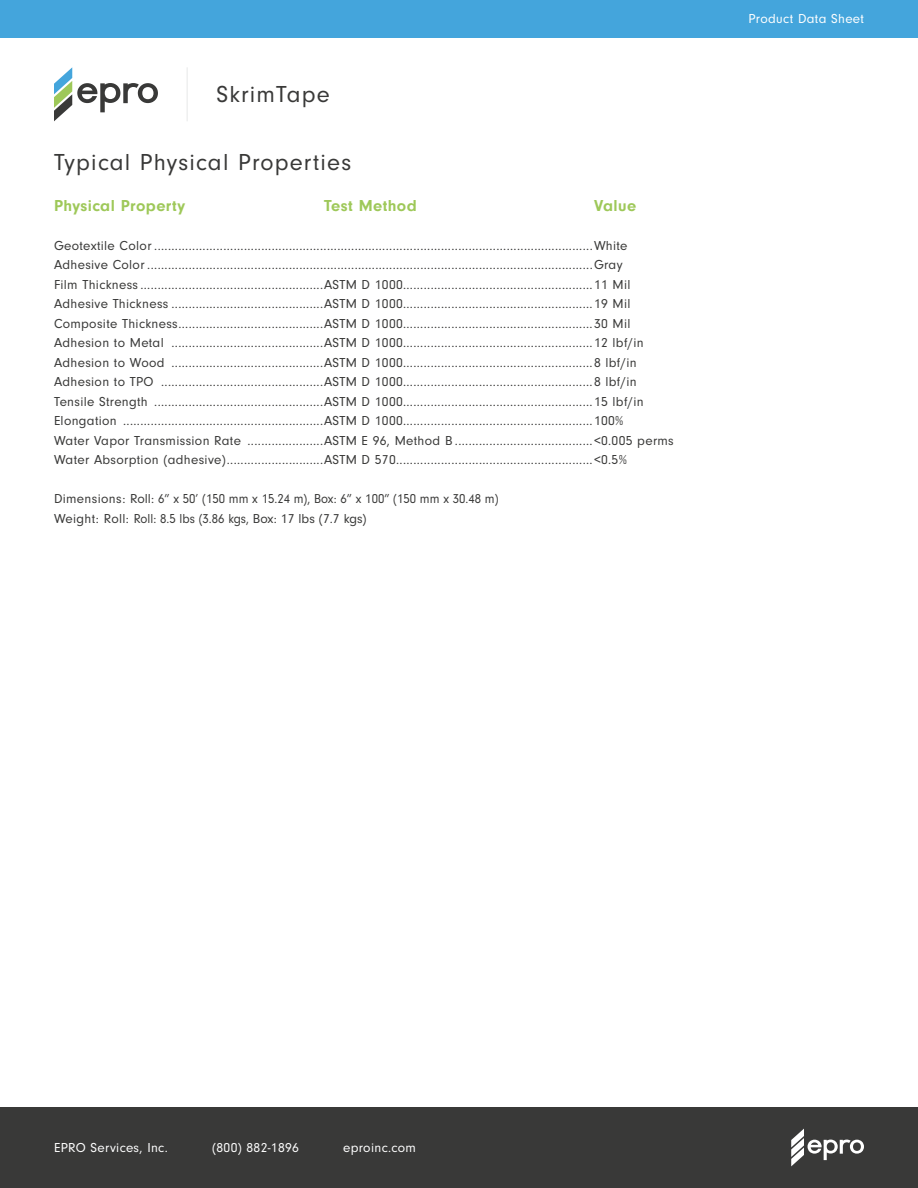
<style>
.page{position:relative;width:918px;height:1188px;background:#fff}
.page>*{position:absolute;margin:0;border:0;box-sizing:border-box;transform-origin:0 0}
.t1{font:24px "Neuzeit Gro";letter-spacing:.05em;color:#393938}
.t2{font:700 16.5px "Neuzeit Gro";letter-spacing:.025em;color:#9ec859}
.t3{font:13.5px "Neuzeit Gro";letter-spacing:.025em;color:#393938}
.t4{font:13.5px "Neuzeit Gro";color:#393938}
.t5{font:13.5px "Neuzeit Gro";letter-spacing:.025em;color:#fff}
</style>
<div class="page">
<svg style="left:54px;top:67px;width:104px;height:54px"></svg>
<hr style="left:186px;top:67px;width:2px;height:54px;background:#eff0f0">
<div style="left:0;top:0;width:918px;height:38px;background:#44a5dc"></div>
<div style="left:0;top:1107px;width:918px;height:81px;background:#393938"></div>
<svg style="left:791px;top:1129px;width:73px;height:37px"></svg>
<h1 class="t1" style="left:216px;top:82px;width:115px">SkrimTape</h1>
<p class="t1" style="left:54px;top:149px;width:299px">Typical Physical Properties</p>
<p class="t2" style="left:54px;top:196px;width:133px">Physical Property</p>
<p class="t2" style="left:324px;top:196px;width:94px">Test Method</p>
<p class="t2" style="left:594px;top:196px;width:44px">Value</p>
<p class="t3" style="left:54px;top:238px;width:575px">Geotextile Color ...............................................................................................................................White</p>
<p class="t3" style="left:54px;top:258px;width:570px">Adhesive Color .................................................................................................................................Gray</p>
<p class="t3" style="left:54px;top:277px;width:578px">Film Thickness .....................................................ASTM D 1000.......................................................11 Mil</p>
<p class="t3" style="left:54px;top:297px;width:578px">Adhesive Thickness ............................................ASTM D 1000.......................................................19 Mil</p>
<p class="t3" style="left:54px;top:316px;width:578px">Composite Thickness..........................................ASTM D 1000.......................................................30 Mil</p>
<p class="t3" style="left:54px;top:336px;width:591px">Adhesion to Metal ............................................ASTM D 1000.......................................................12 lbf/in</p>
<p class="t3" style="left:54px;top:355px;width:584px">Adhesion to Wood ............................................ASTM D 1000.......................................................8 lbf/in</p>
<p class="t3" style="left:54px;top:375px;width:584px">Adhesion to TPO ...............................................ASTM D 1000.......................................................8 lbf/in</p>
<p class="t3" style="left:54px;top:394px;width:591px">Tensile Strength .................................................ASTM D 1000.......................................................15 lbf/in</p>
<p class="t3" style="left:54px;top:414px;width:571px">Elongation ..........................................................ASTM D 1000.......................................................100%</p>
<p class="t3" style="left:54px;top:433px;width:621px">Water Vapor Transmission Rate ......................ASTM E 96, Method B ........................................&lt;0.005 perms</p>
<p class="t3" style="left:54px;top:453px;width:574px">Water Absorption (adhesive)............................ASTM D 570.........................................................&lt;0.5%</p>
<p class="t4" style="left:54px;top:492px;width:446px">Dimensions: Roll: 6” x 50’ (150 mm x 15.24 m), Box: 6” x 100” (150 mm x 30.48 m)</p>
<p class="t4" style="left:54px;top:511px;width:314px">Weight: Roll: Roll: 8.5 lbs (3.86 kgs, Box: 17 lbs (7.7 kgs)</p>
<p class="t5" style="left:748px;top:11px;width:117px">Product Data Sheet</p>
<p class="t5" style="left:54px;top:1140px;width:115px">EPRO Services, Inc.</p>
<p class="t5" style="left:212px;top:1140px;width:88px">(800) 882-1896</p>
<p class="t5" style="left:343px;top:1140px;width:74px">eproinc.com</p>
</div>
